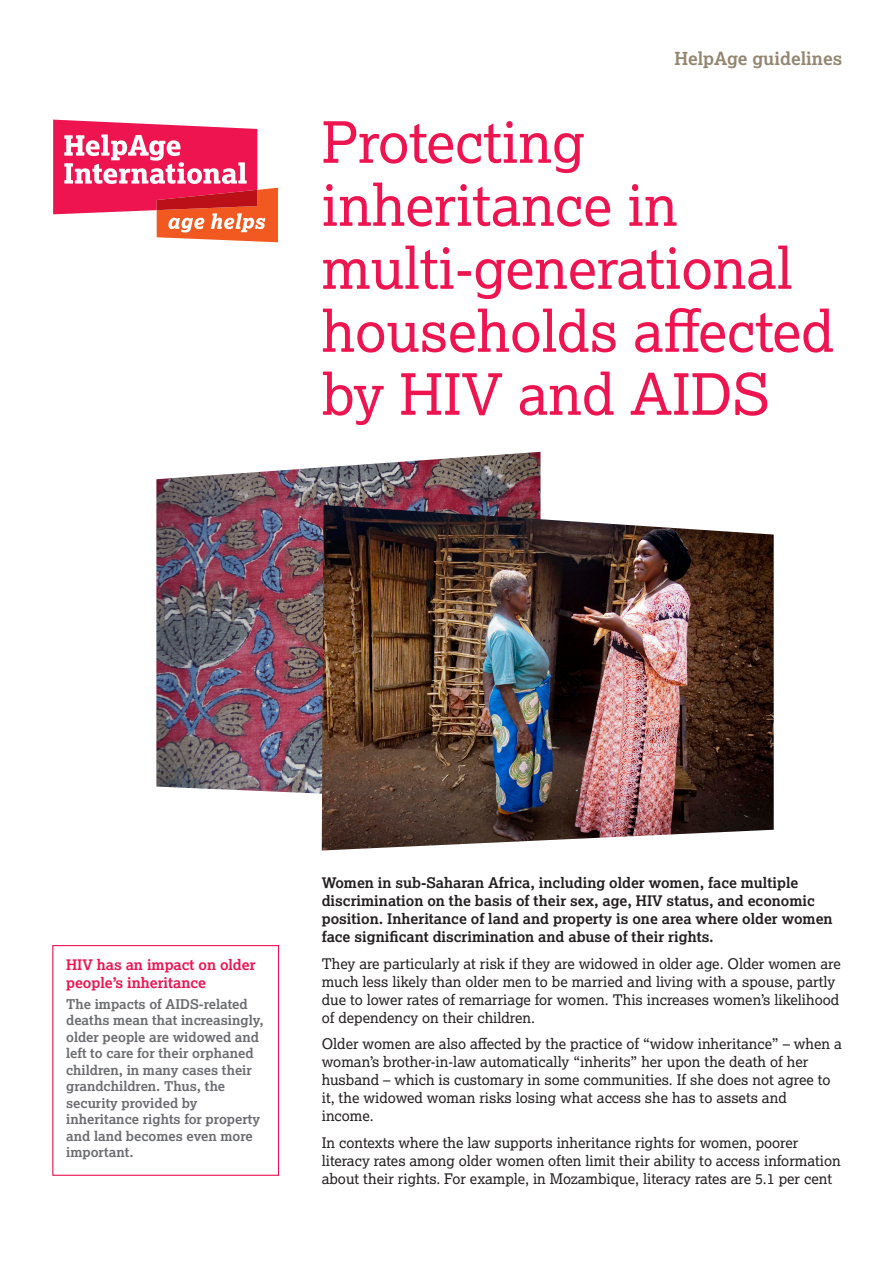
<style>
.page{position:relative;width:893px;height:1263px;background:#fff}
.page>*{position:absolute;margin:0;border:0;box-sizing:border-box;transform-origin:0 0}
.t1{font:57px/63px "Lexia";color:#ed1450}
.t2{font:700 18px "Lexia";color:#938671}
.t3{font:14.7px/18px "Lexia";color:#231f20}
.t4{font:700 14.7px/18px "Lexia";color:#231f20}
.t5{font:700 14.7px/18px "Lexia";color:#ed1450}
.t6{font:700 13.5px/16.5px "Lexia";color:#6c6d70}
</style>
<div class="page">
<svg style="left:53px;top:120px;width:225px;height:122px"></svg>
<div style="left:52px;top:945px;width:227px;height:231px;border:1px solid #ed1450"></div>
<img style="left:156px;top:452px;width:384px;height:342px">
<img style="left:322px;top:505px;width:452px;height:345px">
<p class="t2" style="left:674px;top:47px;width:169px">HelpAge guidelines</p>
<h1 class="t1" style="left:322px;top:109px;width:514px">Protecting inheritance in multi-generational households affected by HIV and AIDS</h1>
<p class="t5" style="left:66px;top:955px;width:191px">HIV has an impact on older people’s inheritance</p>
<p class="t6" style="left:66px;top:995px;width:199px">The impacts of AIDS-related deaths mean that increasingly, older people are widowed and left to care for their orphaned children, in many cases their grandchildren. Thus, the security provided by inheritance rights for property and land becomes even more important.</p>
<p class="t4" style="left:322px;top:873px;width:512px">Women in sub-Saharan Africa, including older women, face multiple discrimination on the basis of their sex, age, HIV status, and economic position. Inheritance of land and property is one area where older women face significant discrimination and abuse of their rights.</p>
<p class="t3" style="left:322px;top:954px;width:520px">They are particularly at risk if they are widowed in older age. Older women are much less likely than older men to be married and living with a spouse, partly due to lower rates of remarriage for women. This increases women’s likelihood of dependency on their children.</p>
<p class="t3" style="left:322px;top:1034px;width:522px">Older women are also affected by the practice of “widow inheritance” – when a woman’s brother-in-law automatically “inherits” her upon the death of her husband – which is customary in some communities. If she does not agree to it, the widowed woman risks losing what access she has to assets and income.</p>
<p class="t3" style="left:322px;top:1133px;width:520px">In contexts where the law supports inheritance rights for women, poorer literacy rates among older women often limit their ability to access information about their rights. For example, in Mozambique, literacy rates are 5.1 per cent</p>
</div>
